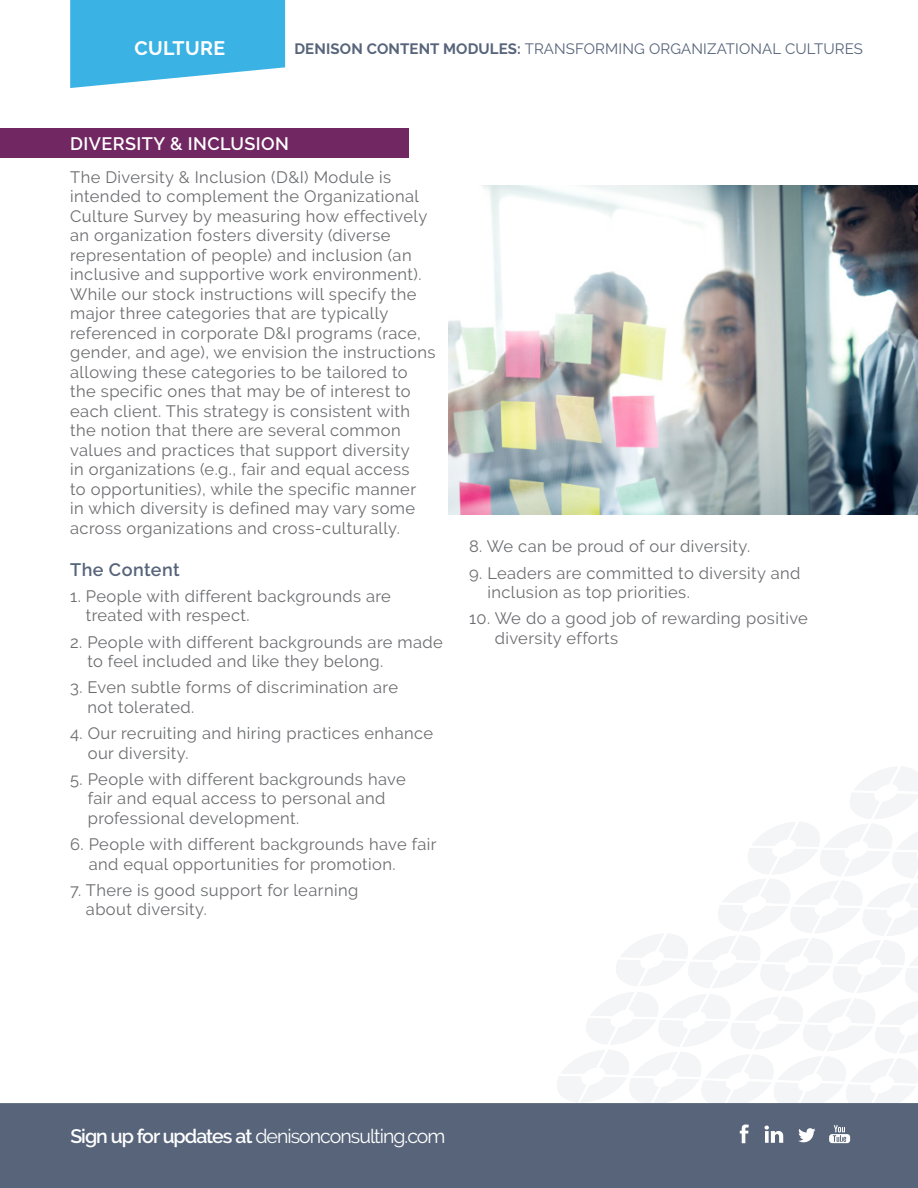
<style>
.page{position:relative;width:918px;height:1188px;background:#fff}
.page>*{position:absolute;margin:0;border:0;box-sizing:border-box;transform-origin:0 0}
.t1{font:19.5px "Raleway";letter-spacing:-.05em;color:#fff}
.t2{font:700 19.5px "Raleway";letter-spacing:.02em;color:#fff}
.t3{font:600 18px "Raleway";letter-spacing:.025em;color:#fff}
.t4{font:600 18px "Raleway";letter-spacing:.025em;color:#57647a}
.t5{font:16.5px/19.5px "Raleway";letter-spacing:.025em;color:#6c6d70}
.t6{font:15px "Raleway";letter-spacing:.01em;color:#57647a}
.s1{font-weight:700}
.s2{font-weight:600}
</style>
<div class="page">
<div style="left:0;top:1103px;width:918px;height:85px;background:#57647a"></div>
<svg style="left:555px;top:767px;width:363px;height:377px"></svg>
<div style="left:0;top:128px;width:408px;height:29px;background:#702762"></div>
<img style="left:449px;top:186px;width:469px;height:329px">
<svg style="left:70px;top:0;width:215px;height:88px;background:#51bbe7"></svg>
<p class="t2" style="left:134px;top:37px;width:92px">CULTURE</p>
<p class="t6" style="left:294px;top:40px;width:570px"><span class="s1">DENISON CONTENT MODULES:</span> TRANSFORMING ORGANIZATIONAL CULTURES</p>
<p class="t3" style="left:70px;top:133px;width:220px">DIVERSITY &amp; INCLUSION</p>
<p class="t5" style="left:70px;top:167px;width:367px">The Diversity &amp; Inclusion (D&amp;I) Module is intended to complement the Organizational Culture Survey by measuring how effectively an organization fosters diversity (diverse representation of people) and inclusion (an inclusive and supportive work environment).<br>While our stock instructions will specify the major three categories that are typically referenced in corporate D&amp;I programs (race, gender, and age), we envision the instructions allowing these categories to be tailored to the specific ones that may be of interest to each client. This strategy is consistent with the notion that there are several common values and practices that support diversity<br>in organizations (e.g., fair and equal access<br>to opportunities), while the specific manner<br>in which diversity is defined may vary some across organizations and cross-culturally.</p>
<p class="t4" style="left:70px;top:559px;width:111px">The Content</p>
<p class="t5" style="left:86px;top:586px;width:307px;text-indent:-16px">1. People with different backgrounds are treated with respect.</p>
<p class="t5" style="left:87px;top:632px;width:357px;text-indent:-17px">2. People with different backgrounds are made to feel included and like they belong.</p>
<p class="t5" style="left:88px;top:678px;width:312px;text-indent:-17px">3. Even subtle forms of discrimination are not tolerated.</p>
<p class="t5" style="left:88px;top:724px;width:347px;text-indent:-18px">4. Our recruiting and hiring practices enhance our diversity.</p>
<p class="t5" style="left:88px;top:769px;width:320px;text-indent:-18px">5. People with different backgrounds have fair and equal access to personal and professional development.</p>
<p class="t5" style="left:89px;top:835px;width:350px;text-indent:-19px">6. People with different backgrounds have fair and equal opportunities for promotion.</p>
<p class="t5" style="left:86px;top:880px;width:274px;text-indent:-16px">7. There is good support for learning about diversity.</p>
<p class="t5" style="left:469px;top:537px;width:283px">8. We can be proud of our diversity.</p>
<p class="t5" style="left:487px;top:563px;width:315px;text-indent:-18px">9. Leaders are committed to diversity and inclusion as top priorities.</p>
<p class="t5" style="left:495px;top:609px;width:315px;text-indent:-26px">10. We do a good job of rewarding positive diversity efforts</p>
<p class="t1" style="left:70px;top:1125px;width:377px"><span class="s2">Sign up for updates at</span> denisonconsulting.com</p>
</div>
